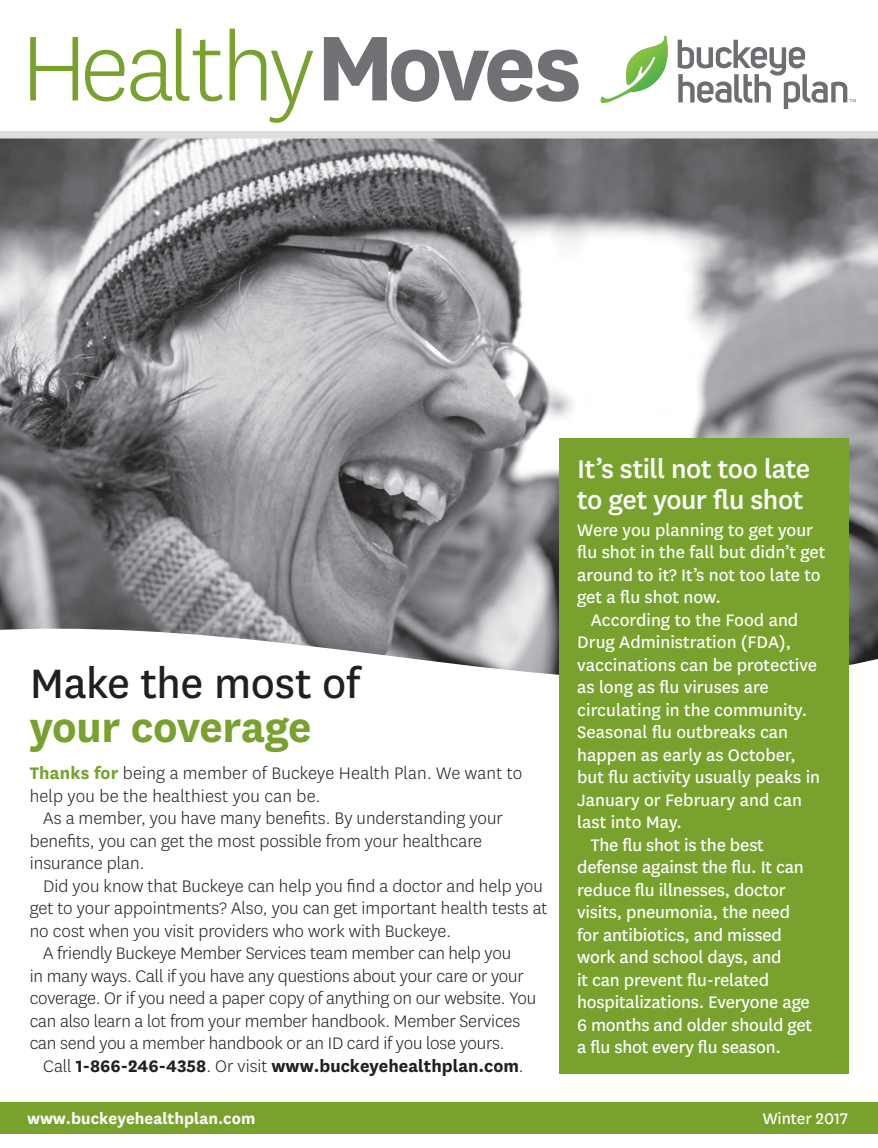
<style>
.page{position:relative;width:878px;height:1148px;background:#fff}
.page>*{position:absolute;margin:0;border:0;box-sizing:border-box;transform-origin:0 0}
.t1{font:300 107.55px "Centene Sans";letter-spacing:-.035em;color:#78a22d}
.t2{font:48px/43.5px "Centene Sans";letter-spacing:-.01em;color:#231f20}
.t3{font:500 30px/30px "Centene Sans";letter-spacing:-.015em;color:#fff}
.t4{font:300 19.5px/22.5px "Centene Sans";letter-spacing:-.005em;color:#231f20}
.t5{font:19.5px/22.5px "Centene Sans";letter-spacing:-.005em;color:#fff}
.t6{font:700 19.5px "Centene Sans";color:#231f20}
.t7{font:700 18px "Centene Sans";color:#fff}
.t8{font:18px "Centene Sans";color:#fff}
.s1{font-weight:700;color:#717074}
.s2{font-weight:700;color:#78a22d}
.s3{font-weight:300}
</style>
<div class="page">
<img style="left:0;top:138px;width:878px;height:490px">
<svg style="left:0;top:628px;width:878px;height:136px"></svg>
<div style="left:559px;top:438px;width:289px;height:635px;background:#78a22d"></div>
<div style="left:0;top:1102px;width:878px;height:31px;background:#78a22d"></div>
<div style="left:0;top:131px;width:878px;height:7px;background:#dcdddf"></div>
<svg style="left:677px;top:40px;width:178px;height:69px"></svg>
<svg style="left:600px;top:36px;width:68px;height:67px"></svg>
<p class="t1" style="left:21px;top:1px;width:562px">Healthy<span class="s1">Moves</span></p>
<p class="t2" style="left:30px;top:659px;width:331px">Make the most of <span class="s2">your coverage</span></p>
<p class="t4" style="left:30px;top:761px;width:494px"><span class="s2">Thanks for</span> being a member of Buckeye Health Plan. We want to help you be the healthiest you can be.</p>
<p class="t4" style="left:30px;top:806px;width:475px;text-indent:13px">As a member, you have many benefits. By understanding your benefits, you can get the most possible from your healthcare insurance plan.</p>
<p class="t4" style="left:30px;top:874px;width:519px;text-indent:13px">Did you know that Buckeye can help you find a doctor and help you get to your appointments? Also, you can get important health tests at no cost when you visit providers who work with Buckeye.</p>
<p class="t4" style="left:30px;top:941px;width:508px;text-indent:13px">A friendly Buckeye Member Services team member can help you<br>in many ways. Call if you have any questions about your care or your coverage. Or if you need a paper copy of anything on our website. You can also learn a lot from your member handbook. Member Services can send you a member handbook or an ID card if you lose yours.</p>
<p class="t6" style="left:43px;top:1052px;width:482px"><span class="s3">Call</span> 1-866-246-4358<span class="s3">. Or visit</span> www.buckeyehealthplan.com<span class="s3">.</span></p>
<p class="t3" style="left:577px;top:452px;width:235px">It’s still not too late to get your flu shot</p>
<p class="t5" style="left:577px;top:517px;width:249px">Were you planning to get your flu shot in the fall but didn’t get around to it? It’s not too late to get a flu shot now.</p>
<p class="t5" style="left:577px;top:607px;width:244px;text-indent:13px">According to the Food and<br>Drug Administration (FDA), vaccinations can be protective as long as flu viruses are circulating in the community.<br>Seasonal flu outbreaks can happen as early as October, but flu activity usually peaks in<br>January or February and can last into May.</p>
<p class="t5" style="left:577px;top:832px;width:236px;text-indent:13px">The flu shot is the best defense against the flu. It can reduce flu illnesses, doctor visits, pneumonia, the need for antibiotics, and missed work and school days, and<br>it can prevent flu-related hospitalizations. Everyone age<br>6 months and older should get a flu shot every flu season.</p>
<p class="t7" style="left:27px;top:1105px;width:230px">www.buckeyehealthplan.com</p>
<p class="t8" style="left:762px;top:1106px;width:87px">Winter 2017</p>
</div>
